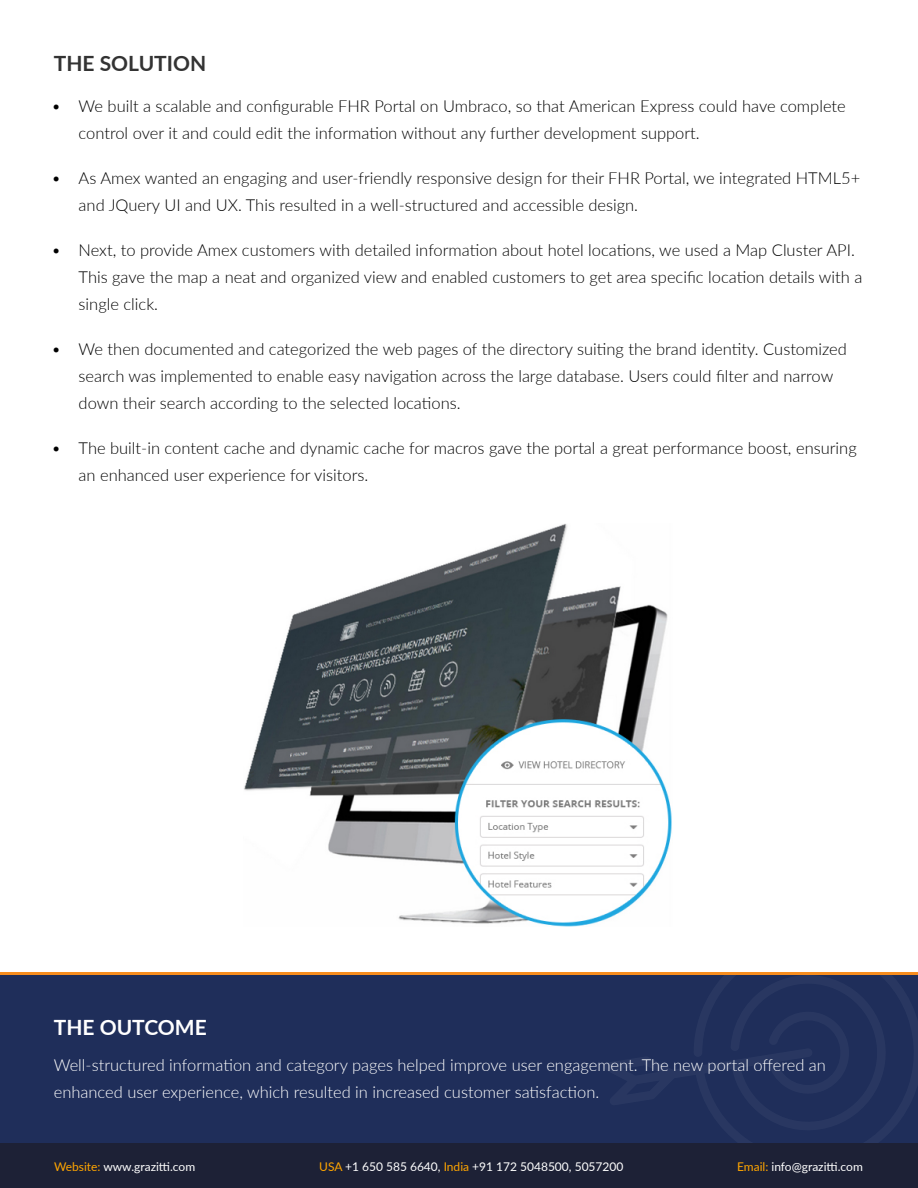
<style>
.page{position:relative;width:918px;height:1188px;background:#fff}
.page>*{position:absolute;margin:0;border:0;box-sizing:border-box;transform-origin:0 0}
.t1{font:700 21px "Lato";color:#333}
.t2{font:700 21px "Lato";color:#fff}
.t3{font:300 16.5px/27px "Lato";color:#000}
.t4{font:300 16.5px/27px "Lato";color:#fff}
.t5{font:12px "Lato";color:#fff}
.t6{font:12px "Open Sans";color:#fff}
.s1{color:#ffa500}
</style>
<div class="page">
<img style="left:244px;top:524px;width:428px;height:403px">
<div style="left:0;top:974px;width:918px;height:169px;background:#1f2e5a"></div>
<hr style="left:0;top:972px;width:918px;height:3px;background:#f78d1e">
<div style="left:0;top:1143px;width:918px;height:45px;background:#1d2136"></div>
<p class="t1" style="left:54px;top:48px;width:154px">THE SOLUTION</p>
<p class="t3" style="left:79px;top:92px;width:769px;text-indent:-27px">• We built a scalable and configurable FHR Portal on Umbraco, so that American Express could have complete control over it and could edit the information without any further development support.</p>
<p class="t3" style="left:79px;top:164px;width:783px;text-indent:-27px">• As Amex wanted an engaging and user-friendly responsive design for their FHR Portal, we integrated HTML5+ and JQuery UI and UX. This resulted in a well-structured and accessible design.</p>
<p class="t3" style="left:79px;top:236px;width:785px;text-indent:-27px">• Next, to provide Amex customers with detailed information about hotel locations, we used a Map Cluster API.<br>This gave the map a neat and organized view and enabled customers to get area specific location details with a single click.</p>
<p class="t3" style="left:79px;top:335px;width:770px;text-indent:-27px">• We then documented and categorized the web pages of the directory suiting the brand identity. Customized search was implemented to enable easy navigation across the large database. Users could filter and narrow down their search according to the selected locations.</p>
<p class="t3" style="left:79px;top:434px;width:780px;text-indent:-27px">• The built-in content cache and dynamic cache for macros gave the portal a great performance boost, ensuring an enhanced user experience for visitors.</p>
<p class="t2" style="left:54px;top:1012px;width:155px">THE OUTCOME</p>
<p class="t4" style="left:54px;top:1051px;width:774px">Well-structured information and category pages helped improve user engagement. The new portal offered an enhanced user experience, which resulted in increased customer satisfaction.</p>
<p class="t5" style="left:54px;top:1158px;width:143px"><span class="s1">Website:</span> www.grazitti.com</p>
<p class="t5" style="left:319px;top:1158px;width:306px"><span class="s1">USA</span> +1 650 585 6640, <span class="s1">India</span> +91 172 5048500, 5057200</p>
<p class="t5" style="left:737px;top:1158px;width:127px"><span class="s1">Email:</span> info@grazitti.com</p>
<p class="t6" style="left:329px;top:1164px;width:260px">© 2017 Grazitti Interactive, All Rights Reserved</p>
</div>
